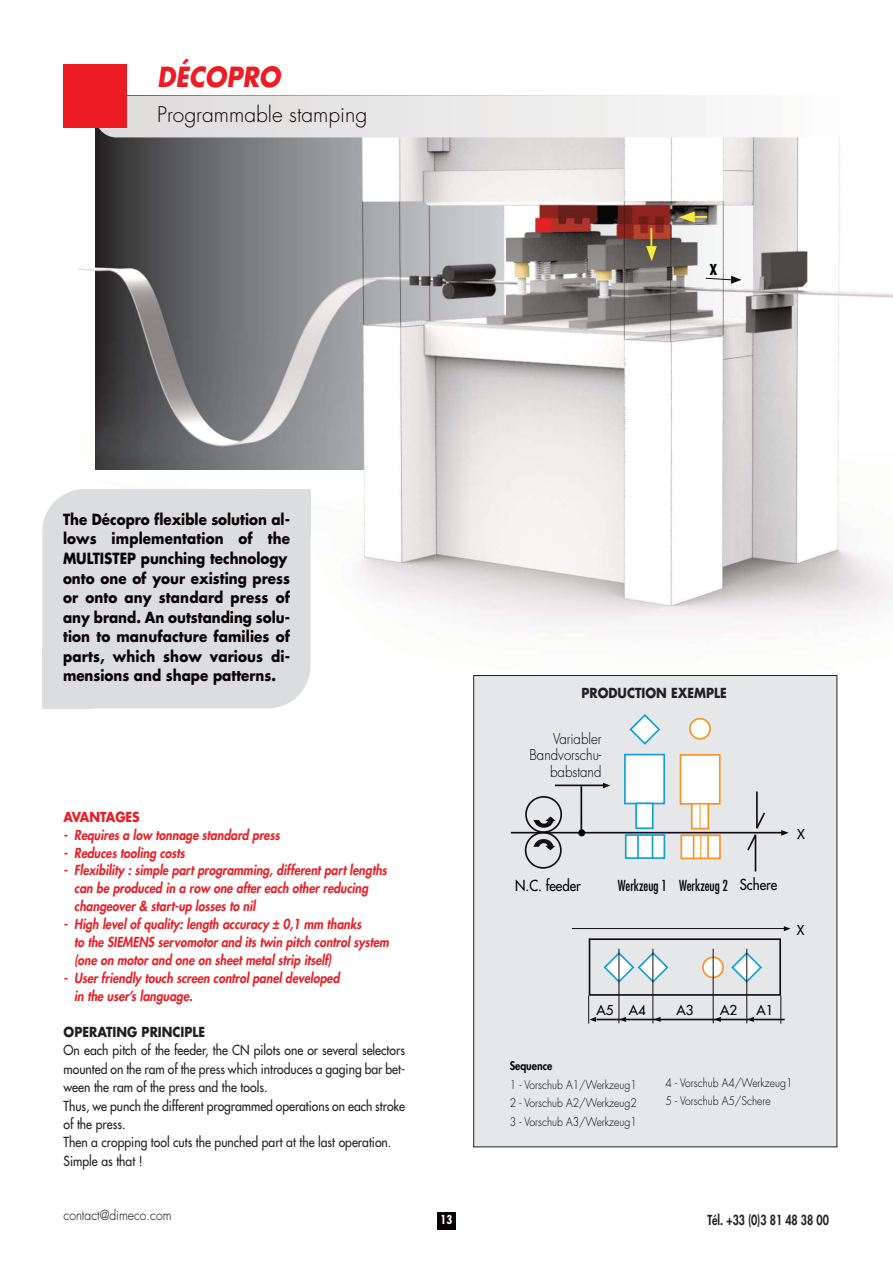
<style>
.page{position:relative;width:893px;height:1263px;background:#fff}
.page>*{position:absolute;margin:0;border:0;box-sizing:border-box;transform-origin:0 0}
.t1{font:italic 700 27px "Futura";color:#ed1c24;scale:.9 1}
.t2{font:300 21px "Futura";color:#090204}
.t3{font:700 15px/19.5px "Futura";color:#090204;scale:.9 1}
.t4{font:condensed 14.85px "Futura";color:#000;scale:.9 1}
.t5{font:14.85px "Futura";color:#000;scale:.9 1}
.t6{font:14.85px "Myriad Pro";color:#000}
.t7{font:700 condensed 14.7px "Futura";color:#000}
.t8{font:300 14.55px/16.5px "Futura";color:#000;text-align:right;scale:.91 1}
.t9{font:italic 800 13.5px/18px "Futura";color:#ed1c24;scale:.9 1}
.t10{font:13.5px/18.5px "Futura";color:#231f20;scale:.9 1}
.t11{font:700 13.5px "Futura";color:#231f20;scale:.9 1}
.t12{font:800 13.5px "Futura";color:#231f20;scale:.8 1}
.t13{font:300 13.5px "Futura";color:#090204;scale:.9 1}
.t14{font:700 13.5px "Futura";color:#ed1c24;scale:.9 1}
.t15{font:13.2px "Futura";color:#000}
.t16{font:700 condensed 12px "Futura";color:#fff}
.t17{font:300 11.55px/18.5px "Futura";color:#000;text-align:justify;scale:.9 1}
.t18{font:800 11.55px "Futura";color:#000;scale:.9 1}
.s1{font-stretch:normal}
</style>
<div class="page">
<img style="left:78px;top:137px;width:814px;height:603px">
<svg style="left:705px;top:276px;width:36px;height:8px"></svg>
<svg style="left:646px;top:229px;width:11px;height:32px"></svg>
<svg style="left:679px;top:211px;width:27px;height:12px"></svg>
<svg style="left:95px;top:96px;width:745px;height:41px"></svg>
<div style="left:437px;top:1212px;width:19px;height:17px;background:#090204"></div>
<div style="left:64px;top:64px;width:63px;height:64px;background:#ed1c24"></div>
<div style="left:42px;top:489px;width:268px;height:219px;background:#dcddde;border-radius:43px"></div>
<div style="left:261px;top:489px;width:49px;height:48px;background:#dcddde"></div>
<div style="left:42px;top:649px;width:49px;height:59px;background:#dcddde"></div>
<div style="left:474px;top:676px;width:363px;height:471px;background:#e6e7e8"></div>
<svg style="left:534px;top:816px;width:22px;height:12px"></svg>
<svg style="left:533px;top:839px;width:22px;height:11px"></svg>
<div style="left:525px;top:796px;width:37px;height:37px;border:2px solid #120d14;border-radius:50%"></div>
<div style="left:525px;top:832px;width:37px;height:37px;border:2px solid #120d14;border-radius:50%"></div>
<hr style="left:511px;top:832px;width:274px;height:2px;background:#120d14">
<svg style="left:781px;top:830px;width:8px;height:6px"></svg>
<svg style="left:746px;top:791px;width:21px;height:81px"></svg>
<hr style="left:555px;top:785px;width:48px;height:1px;background:#120d14">
<svg style="left:603px;top:783px;width:7px;height:5px"></svg>
<div style="left:625px;top:755px;width:39px;height:49px;background:#fff"></div>
<div style="left:624px;top:754px;width:41px;height:50px;border:2px solid #129dd9"></div>
<div style="left:636px;top:803px;width:17px;height:25px;background:#fff"></div>
<div style="left:635px;top:803px;width:18px;height:26px;border:2px solid #129dd9"></div>
<div style="left:626px;top:835px;width:38px;height:23px;background:#fff"></div>
<div style="left:625px;top:834px;width:40px;height:25px;border:2px solid #129dd9"></div>
<hr style="left:637px;top:835px;width:2px;height:23px;background:#129dd9">
<svg style="left:652px;top:835px;width:1px;height:23px"></svg>
<div style="left:680px;top:755px;width:40px;height:49px;background:#fff"></div>
<div style="left:680px;top:754px;width:40px;height:51px;border:2px solid #f69323"></div>
<div style="left:692px;top:804px;width:16px;height:25px;background:#fff"></div>
<div style="left:691px;top:803px;width:18px;height:26px;border:2px solid #f69323"></div>
<div style="left:681px;top:835px;width:39px;height:23px;background:#fff"></div>
<div style="left:680px;top:835px;width:41px;height:24px;border:2px solid #f69323"></div>
<svg style="left:693px;top:835px;width:1px;height:23px"></svg>
<hr style="left:707px;top:835px;width:2px;height:23px;background:#f69323">
<svg style="left:700px;top:805px;width:1px;height:23px"></svg>
<svg style="left:700px;top:836px;width:1px;height:23px"></svg>
<hr style="left:580px;top:786px;width:2px;height:47px;background:#000">
<div style="left:578px;top:829px;width:7px;height:7px;background:#000;border-radius:50%"></div>
<div style="left:589px;top:938px;width:192px;height:58px;border:2px solid #120d14"></div>
<hr style="left:572px;top:928px;width:216px;height:1px;background:#120d14">
<hr style="left:597px;top:1019px;width:188px;height:1px;background:#120d14">
<svg style="left:603px;top:951px;width:66px;height:33px"></svg>
<svg style="left:731px;top:951px;width:31px;height:33px"></svg>
<svg style="left:703px;top:957px;width:20px;height:20px"></svg>
<div style="left:702px;top:957px;width:22px;height:21px;border:2px solid #f69323;border-radius:50%"></div>
<hr style="left:618px;top:949px;width:1px;height:74px;background:#120d14">
<hr style="left:652px;top:949px;width:1px;height:74px;background:#120d14">
<hr style="left:713px;top:949px;width:1px;height:74px;background:#120d14">
<hr style="left:746px;top:949px;width:1px;height:74px;background:#120d14">
<svg style="left:784px;top:926px;width:6px;height:5px"></svg>
<svg style="left:619px;top:1017px;width:7px;height:5px"></svg>
<svg style="left:654px;top:1017px;width:6px;height:5px"></svg>
<svg style="left:714px;top:1017px;width:7px;height:5px"></svg>
<svg style="left:747px;top:1017px;width:7px;height:5px"></svg>
<svg style="left:588px;top:996px;width:8px;height:28px"></svg>
<svg style="left:780px;top:996px;width:1px;height:28px"></svg>
<svg style="left:629px;top:714px;width:32px;height:31px"></svg>
<div style="left:690px;top:719px;width:20px;height:20px;background:#fff;border-radius:50%"></div>
<div style="left:689px;top:718px;width:22px;height:22px;border:2px solid #f69323;border-radius:50%"></div>
<h1 class="t1" style="left:157px;top:64px;width:143px">DÉCOPRO</h1>
<h2 class="t2" style="left:157px;top:104px;width:212px">Programmable stamping</h2>
<p class="t3" style="left:63px;top:511px;width:254px">The Décopro flexible solution al&shy;lows implementation of the<br>MULTISTEP punching technology onto one of your existing press or onto any standard press of any brand. An outstanding solu&shy;tion to manufacture families of parts, which show various di&shy;mensions and shape patterns.</p>
<p class="t14" style="left:64px;top:811px;width:86px">AVANTAGES</p>
<p class="t9" style="left:64px;top:827px;width:244px">- Requires a low tonnage standard press</p>
<p class="t9" style="left:64px;top:845px;width:138px">- Reduces tooling costs</p>
<p class="t9" style="left:74px;top:863px;width:351px;text-indent:-11px">- Flexibility : simple part programming, different part lengths can be produced in a row one after each other reducing changeover &amp; start-up losses to nil</p>
<p class="t9" style="left:74px;top:916px;width:353px;text-indent:-11px">- High level of quality: length accuracy ± 0,1 mm thanks<br>to the SIEMENS servomotor and its twin pitch control system (one on motor and one on sheet metal strip itself)</p>
<p class="t9" style="left:74px;top:970px;width:299px;text-indent:-11px">- User friendly touch screen control panel developed in the user’s language.</p>
<p class="t11" style="left:64px;top:1026px;width:159px">OPERATING PRINCIPLE</p>
<p class="t10" style="left:64px;top:1042px;width:381px">On each pitch of the feeder, the CN pilots one or several selectors mounted on the ram of the press which introduces a gaging bar bet&shy;ween the ram of the press and the tools.<br>Thus, we punch the different programmed operations on each stroke of the press.<br>Then a cropping tool cuts the punched part at the last operation.<br>Simple as that !</p>
<p class="t7" style="left:709px;top:263px;width:10px">X</p>
<p class="t11" style="left:581px;top:687px;width:163px">PRODUCTION EXEMPLE</p>
<p class="t8" style="left:529px;top:732px;width:81px">Variabler<br>Bandvorschu&shy;babstand</p>
<p class="t5" style="left:515px;top:878px;width:75px">N.C. feeder</p>
<p class="t4" style="left:618px;top:878px;width:179px">Werkzeug 1 Werkzeug 2 <span class="s1">Schere</span></p>
<p class="t6" style="left:797px;top:826px;width:10px">X</p>
<p class="t15" style="left:797px;top:924px;width:9px">X</p>
<p class="t15" style="left:596px;top:1003px;width:51px">A5 A4</p>
<p class="t15" style="left:676px;top:1003px;width:18px">A3</p>
<p class="t15" style="left:720px;top:1003px;width:18px">A2</p>
<p class="t15" style="left:756px;top:1003px;width:18px">A1</p>
<p class="t18" style="left:510px;top:1060px;width:49px">Sequence</p>
<p class="t17" style="left:510px;top:1076px;width:143px">1 - Vorschub A1/Werkzeug1<br>2 - Vorschub A2/Werkzeug2<br>3 - Vorschub A3/Werkzeug1</p>
<p class="t17" style="left:665px;top:1074px;width:143px">4 - Vorschub A4/Werkzeug1<br>5 - Vorschub A5/Schere</p>
<p class="t13" style="left:64px;top:1209px;width:121px">contact@dimeco.com</p>
<p class="t12" style="left:707px;top:1213px;width:154px">Tél. +33 (0)3 81 48 38 00</p>
<p class="t16" style="left:440px;top:1214px;width:13px">13</p>
</div>
